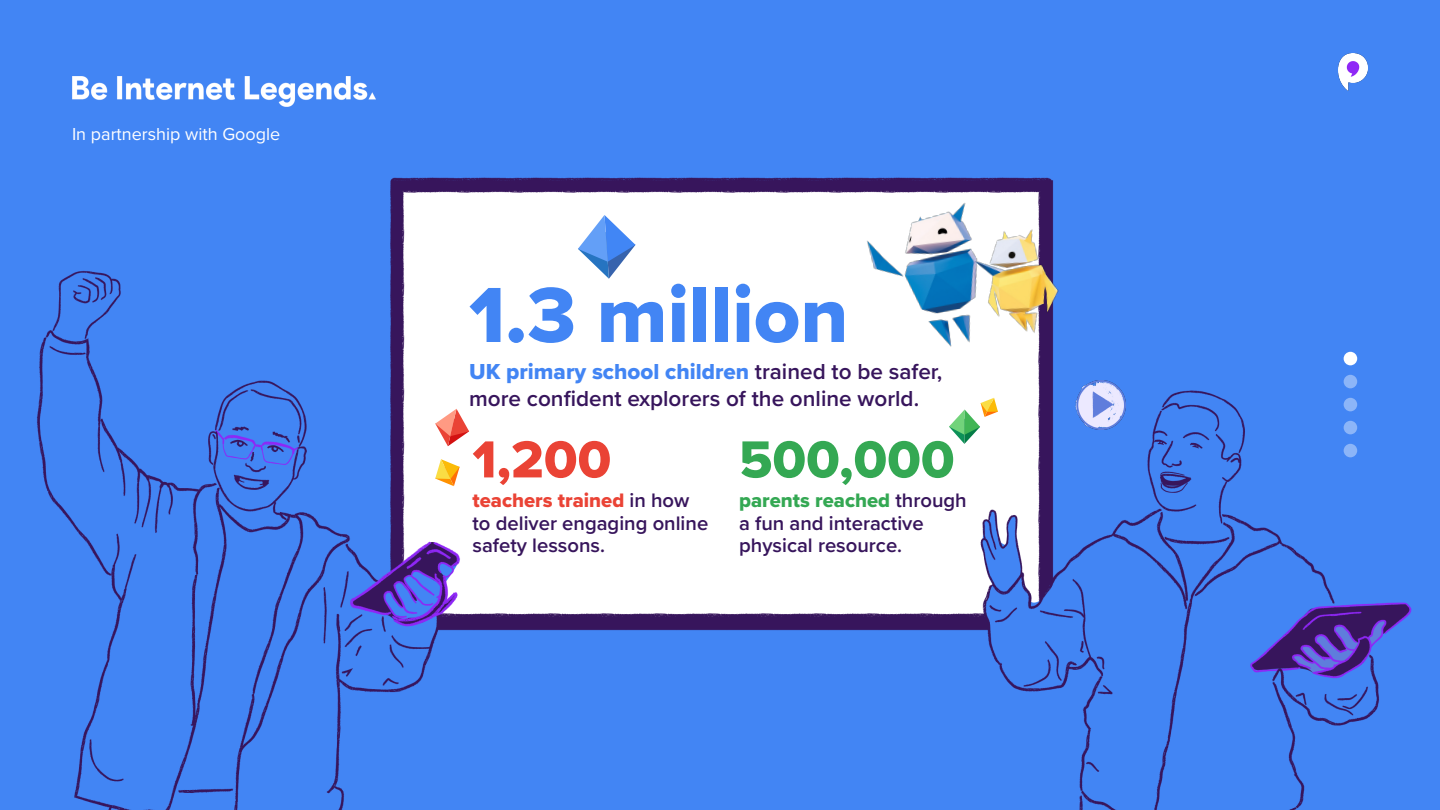
<style>
.page{position:relative;width:1440px;height:810px;background:#fff}
.page>*{position:absolute;margin:0;border:0;box-sizing:border-box;transform-origin:0 0}
.t1{font:81px "Proxima Nova Extrabld";color:#4285f4}
.t2{font:54px "Proxima Nova Extrabld";color:#34a853}
.t3{font:54px "Proxima Nova Extrabld";color:#ea4335}
.t4{font:600 22.5px/27px "Proxima Nova";color:#37155c}
.t5{font:600 20.25px/22.5px "Proxima Nova";color:#37155c}
.t6{font:18px "Proxima Nova";color:#fff}
.s1{font-family:"Proxima Nova Extrabld";font-weight:400;color:#4285f4}
.s2{font-family:"Proxima Nova Extrabld";font-weight:400;color:#ea4335}
.s3{font-family:"Proxima Nova Extrabld";font-weight:400;color:#34a853}
</style>
<div class="page">
<img style="left:0;top:0;width:1440px;height:810px">
<img style="left:72px;top:76px;width:304px;height:30px">
<img style="left:1075px;top:381px;width:50px;height:48px">
<svg style="left:435px;top:409px;width:34px;height:37px"></svg>
<svg style="left:578px;top:215px;width:57px;height:64px"></svg>
<svg style="left:435px;top:459px;width:25px;height:27px"></svg>
<svg style="left:946px;top:395px;width:56px;height:51px"></svg>
<img style="left:853px;top:181px;width:223px;height:184px">
<img style="left:1339px;top:53px;width:29px;height:38px">
<div style="left:1344px;top:398px;width:13px;height:13px;background:#8cb5f8;border-radius:50%"></div>
<div style="left:1344px;top:421px;width:13px;height:13px;background:#8cb5f8;border-radius:50%"></div>
<div style="left:1344px;top:444px;width:13px;height:13px;background:#8cb5f8;border-radius:50%"></div>
<div style="left:1344px;top:375px;width:13px;height:13px;background:#8cb5f8;border-radius:50%"></div>
<div style="left:1344px;top:352px;width:13px;height:13px;background:#fff;border-radius:50%"></div>
<p class="t6" style="left:72px;top:120px;width:210px">In partnership with Google</p>
<p class="t1" style="left:469px;top:255px;width:381px">1.3 million</p>
<p class="t4" style="left:469px;top:357px;width:475px"><span class="s1">UK primary school children</span> trained to be safer, more confident explorers of the online world.</p>
<p class="t3" style="left:472px;top:419px;width:140px">1,200</p>
<p class="t2" style="left:739px;top:419px;width:217px">500,000</p>
<p class="t5" style="left:472px;top:489px;width:237px"><span class="s2">teachers trained</span> in how to deliver engaging online safety lessons.</p>
<p class="t5" style="left:739px;top:489px;width:229px"><span class="s3">parents reached</span> through a fun and interactive physical resource.</p>
</div>
